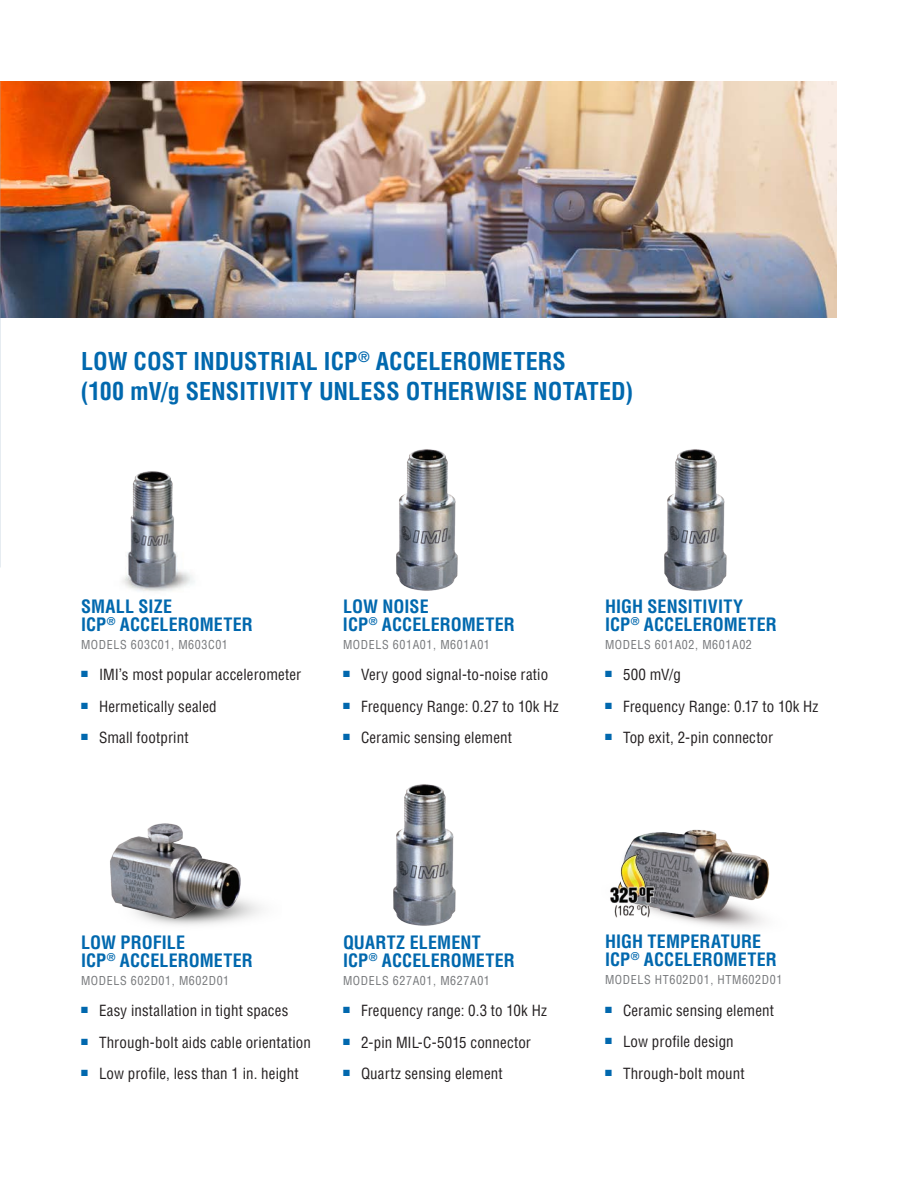
<style>
.page{position:relative;width:918px;height:1188px;background:#fff}
.page>*{position:absolute;margin:0;border:0;box-sizing:border-box;transform-origin:0 0}
.v{font:700 condensed 24px "Helvetica LT Pro";letter-spacing:.005em;color:#0168ae}
.Bullets_PROD_-_Descr{font:700 condensed 18px/18px "Helvetica LT Pro";letter-spacing:.005em;color:#0168ae}
.t1{font:condensed 15px "Helvetica LT Pro";letter-spacing:.01em;color:#231f20}
.Bullets_PROD_-_Model{font:condensed 12px "Helvetica LT Pro";letter-spacing:.05em;color:#76787b}
</style>
<div class="page">
<img style="left:110px;top:823px;width:134px;height:105px">
<img style="left:122px;top:471px;width:73px;height:121px">
<img style="left:664px;top:449px;width:63px;height:142px">
<img style="left:393px;top:784px;width:63px;height:142px">
<img style="left:396px;top:449px;width:62px;height:142px">
<img style="left:1px;top:81px;width:836px;height:237px">
<img style="left:0;top:81px;width:1px;height:487px">
<img style="left:629px;top:829px;width:141px;height:99px">
<img style="left:610px;top:847px;width:53px;height:75px">
<p class="v" style="left:81px;top:345px;width:486px">LOW COST INDUSTRIAL ICP<sup>®</sup> ACCELEROMETERS</p>
<p class="v" style="left:81px;top:376px;width:554px">(100 mV/g SENSITIVITY UNLESS OTHERWISE NOTATED)</p>
<p class="Bullets_PROD_-_Descr" style="left:81px;top:597px;width:173px">SMALL SIZE<br>ICP<sup>®</sup> ACCELEROMETER</p>
<p class="Bullets_PROD_-_Model" style="left:81px;top:637px;width:148px">MODELS 603C01, M603C01</p>
<p class="t1" style="left:81px;top:665px;width:222px"><sup>■</sup> IMI’s most popular accelerometer</p>
<p class="t1" style="left:81px;top:697px;width:137px"><sup>■</sup> Hermetically sealed</p>
<p class="t1" style="left:81px;top:728px;width:109px"><sup>■</sup> Small footprint</p>
<p class="Bullets_PROD_-_Descr" style="left:343px;top:597px;width:173px">LOW NOISE<br>ICP<sup>®</sup> ACCELEROMETER</p>
<p class="Bullets_PROD_-_Model" style="left:343px;top:637px;width:148px">MODELS 601A01, M601A01</p>
<p class="t1" style="left:343px;top:665px;width:207px"><sup>■</sup> Very good signal-to-noise ratio</p>
<p class="t1" style="left:343px;top:697px;width:217px"><sup>■</sup> Frequency Range: 0.27 to 10k Hz</p>
<p class="t1" style="left:343px;top:728px;width:171px"><sup>■</sup> Ceramic sensing element</p>
<p class="Bullets_PROD_-_Descr" style="left:605px;top:597px;width:173px">HIGH SENSITIVITY<br>ICP<sup>®</sup> ACCELEROMETER</p>
<p class="Bullets_PROD_-_Model" style="left:605px;top:637px;width:148px">MODELS 601A02, M601A02</p>
<p class="t1" style="left:605px;top:665px;width:77px"><sup>■</sup> 500 mV/g</p>
<p class="t1" style="left:605px;top:697px;width:215px"><sup>■</sup> Frequency Range: 0.17 to 10k Hz</p>
<p class="t1" style="left:605px;top:728px;width:170px"><sup>■</sup> Top exit, 2-pin connector</p>
<p class="Bullets_PROD_-_Descr" style="left:81px;top:932px;width:173px">LOW PROFILE<br>ICP<sup>®</sup> ACCELEROMETER</p>
<p class="Bullets_PROD_-_Model" style="left:81px;top:973px;width:150px">MODELS 602D01, M602D01</p>
<p class="t1" style="left:81px;top:1001px;width:209px"><sup>■</sup> Easy installation in tight spaces</p>
<p class="t1" style="left:81px;top:1033px;width:232px"><sup>■</sup> Through-bolt aids cable orientation</p>
<p class="t1" style="left:81px;top:1064px;width:219px"><sup>■</sup> Low profile, less than 1 in. height</p>
<p class="Bullets_PROD_-_Descr" style="left:343px;top:932px;width:173px">QUARTZ ELEMENT<br>ICP<sup>®</sup> ACCELEROMETER</p>
<p class="Bullets_PROD_-_Model" style="left:343px;top:973px;width:148px">MODELS 627A01, M627A01</p>
<p class="t1" style="left:343px;top:1001px;width:205px"><sup>■</sup> Frequency range: 0.3 to 10k Hz</p>
<p class="t1" style="left:343px;top:1033px;width:189px"><sup>■</sup> 2-pin MIL-C-5015 connector</p>
<p class="t1" style="left:343px;top:1064px;width:161px"><sup>■</sup> Quartz sensing element</p>
<p class="Bullets_PROD_-_Descr" style="left:605px;top:932px;width:173px">HIGH TEMPERATURE<br>ICP<sup>®</sup> ACCELEROMETER</p>
<p class="Bullets_PROD_-_Model" style="left:605px;top:972px;width:179px">MODELS HT602D01, HTM602D01</p>
<p class="t1" style="left:605px;top:1001px;width:171px"><sup>■</sup> Ceramic sensing element</p>
<p class="t1" style="left:605px;top:1032px;width:130px"><sup>■</sup> Low profile design</p>
<p class="t1" style="left:605px;top:1064px;width:141px"><sup>■</sup> Through-bolt mount</p>
</div>
